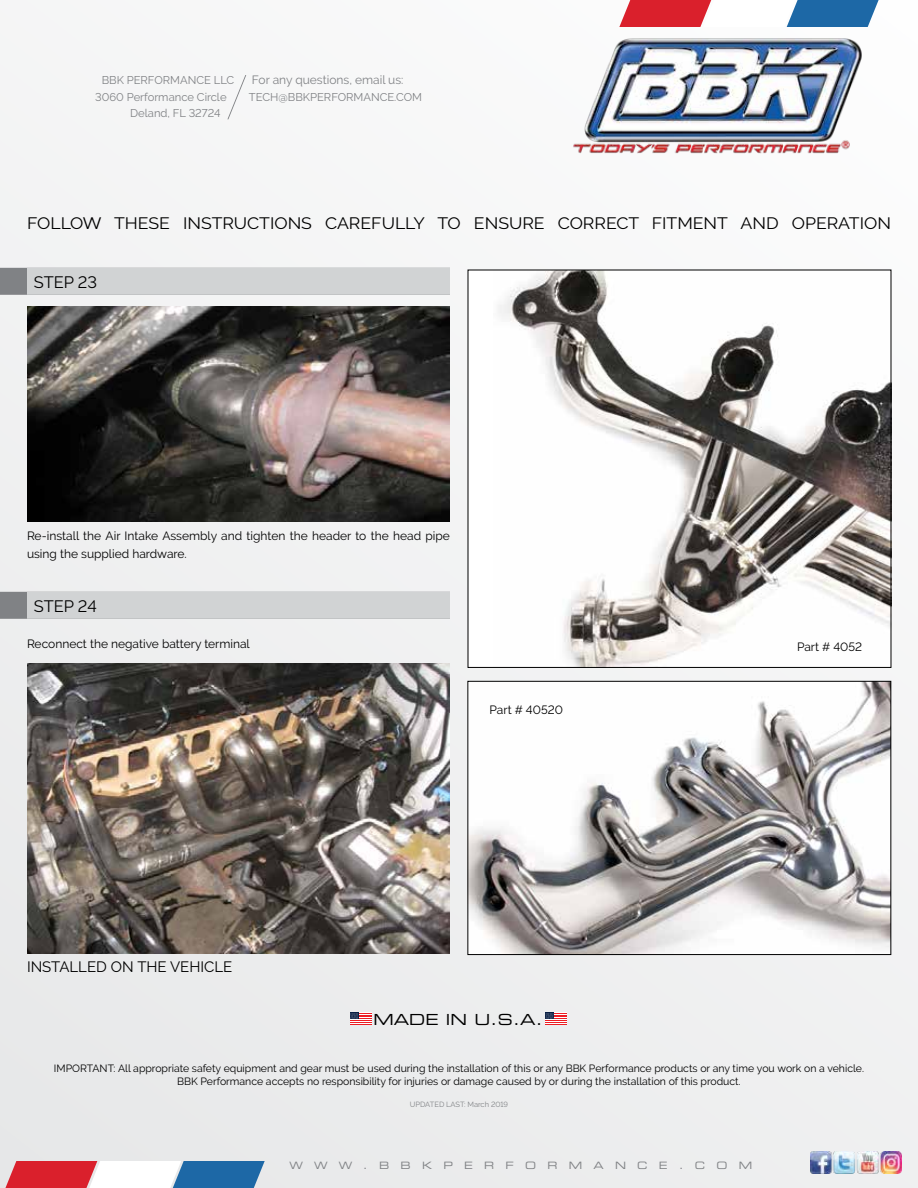
<style>
.page{position:relative;width:918px;height:1188px;background:#f1f1f2}
.page>*{position:absolute;margin:0;border:0;box-sizing:border-box;transform-origin:0 0}
.t1{font:16.5px "Raleway";color:#000;scale:1.07 1}
.t2{font:16.5px "Raleway";color:#000}
.t3{font:15.3px "Eurostile Extended Two";color:#000}
.t4{font:15px "Raleway";color:#000}
.t5{font:12px/18px "Raleway";color:#000}
.t6{font:12px "Raleway";color:#808285}
.t7{font:11.25px "Raleway";color:#808285}
.t8{font:10.5px/12.6px "Raleway";color:#000;text-align:center}
.t9{font:10.2px "Eurostile Extended Two";letter-spacing:1.11em;color:#808285}
.t10{font:7.5px "Raleway";color:#808285}
</style>
<div class="page">
<svg style="left:619px;top:0;width:265px;height:27px"></svg>
<svg style="left:0;top:1161px;width:265px;height:27px"></svg>
<img style="left:573px;top:37px;width:290px;height:119px">
<svg style="left:227px;top:75px;width:19px;height:45px"></svg>
<svg style="left:545px;top:1013px;width:22px;height:12px"></svg>
<svg style="left:350px;top:1013px;width:21px;height:12px"></svg>
<img style="left:810px;top:1152px;width:92px;height:21px">
<div style="left:0;top:268px;width:450px;height:27px;background:#808285"></div>
<div style="left:27px;top:268px;width:423px;height:27px;background:#d1d3d4"></div>
<div style="left:0;top:592px;width:450px;height:27px;background:#808285"></div>
<div style="left:27px;top:592px;width:423px;height:27px;background:#d1d3d4"></div>
<img style="left:27px;top:306px;width:423px;height:216px">
<img style="left:27px;top:664px;width:423px;height:290px">
<div style="left:468px;top:270px;width:423px;height:397px;background:#fff"></div>
<img style="left:498px;top:272px;width:391px;height:394px">
<img style="left:470px;top:683px;width:419px;height:270px">
<div style="left:468px;top:681px;width:423px;height:274px;border:1px solid #000"></div>
<p class="t7" style="left:102px;top:74px;width:134px">BBK PERFORMANCE LLC</p>
<p class="t7" style="left:95px;top:90px;width:133px">3060 Performance Circle</p>
<p class="t7" style="left:130px;top:107px;width:92px">Deland, FL 32724</p>
<p class="t6" style="left:252px;top:73px;width:153px">For any questions, email us:</p>
<p class="t7" style="left:249px;top:90px;width:175px">TECH@BBKPERFORMANCE.COM</p>
<h1 class="t1" style="left:27px;top:214px;width:809px">FOLLOW THESE INSTRUCTIONS CAREFULLY TO ENSURE CORRECT FITMENT AND OPERATION</h1>
<h1 class="t2" style="left:34px;top:273px;width:65px">STEP 23</h1>
<p class="t5" style="left:27px;top:527px;width:424px">Re-install the Air Intake Assembly and tighten the header to the head pipe using the supplied hardware.</p>
<h1 class="t2" style="left:34px;top:597px;width:65px">STEP 24</h1>
<p class="t5" style="left:27px;top:635px;width:224px">Reconnect the negative battery terminal</p>
<p class="t5" style="left:490px;top:700px;width:75px">Part # 40520</p>
<h3 class="t4" style="left:27px;top:958px;width:207px">INSTALLED ON THE VEHICLE</h3>
<h2 class="t3" style="left:373px;top:1009px;width:171px">MADE IN U.S.A.</h2>
<p class="t5" style="left:797px;top:638px;width:67px">Part # 4052</p>
<p class="t8" style="left:54px;top:1062px;width:812px">IMPORTANT: All appropriate safety equipment and gear must be used during the installation of this or any BBK Performance products or any time you work on a vehicle.<br>BBK Performance accepts no responsibility for injuries or damage caused by or during the installation of this product.</p>
<p class="t10" style="left:410px;top:1100px;width:100px">UPDATED LAST: March 2019</p>
<p class="t9" style="left:289px;top:1158px;width:464px">WWW.BBKPERFORMANCE.COM</p>
</div>
